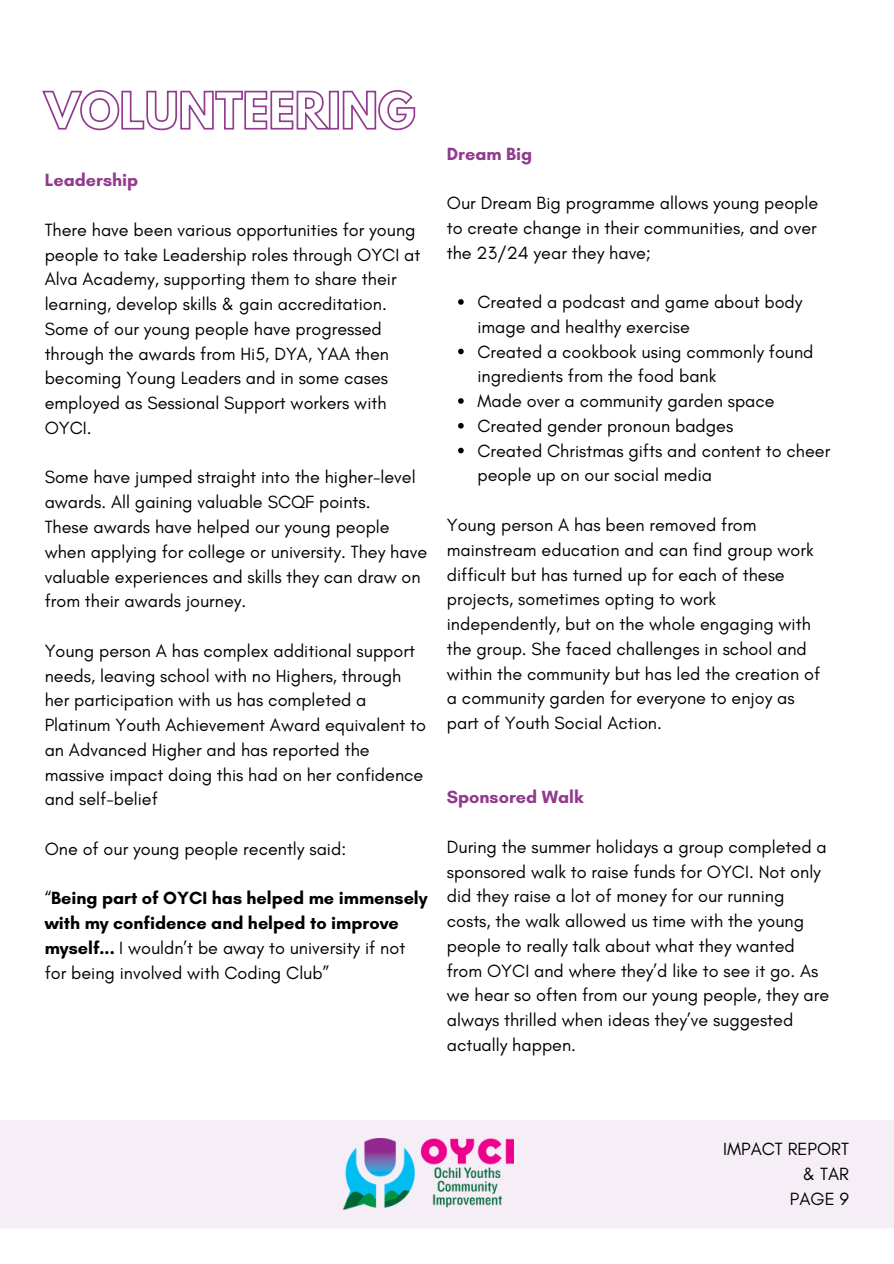
<style>
.page{position:relative;width:894px;height:1264px;background:#fff}
.page>*{position:absolute;margin:0;border:0;box-sizing:border-box;transform-origin:0 0}
.t1{font:18px/24.8px "Glacial Indifference";color:#000}
.t2{font:700 18px/24.8px "Glacial Indifference";color:#000}
.t3{font:700 18px "Glacial Indifference";color:#913a8e}
.s1{font-weight:400}
</style>
<div class="page">
<svg style="left:42px;top:90px;width:374px;height:41px"></svg>
<div style="left:0;top:1120px;width:893px;height:108px;background:#f6eef6"></div>
<img style="left:343px;top:1138px;width:170px;height:71px">
<svg style="left:458px;top:299px;width:5px;height:6px"></svg>
<svg style="left:458px;top:348px;width:5px;height:6px"></svg>
<svg style="left:458px;top:398px;width:5px;height:6px"></svg>
<svg style="left:458px;top:423px;width:5px;height:5px"></svg>
<svg style="left:458px;top:447px;width:5px;height:6px"></svg>
<p class="t3" style="left:45px;top:169px;width:95px">Leadership</p>
<p class="t1" style="left:45px;top:217px;width:377px">There have been various opportunities for young people to take Leadership roles through OYCI at Alva Academy, supporting them to share their learning, develop skills &amp; gain accreditation.<br>Some of our young people have progressed through the awards from Hi5, DYA, YAA then becoming Young Leaders and in some cases employed as Sessional Support workers with OYCI.</p>
<p class="t1" style="left:45px;top:465px;width:372px">Some have jumped straight into the higher-level awards. All gaining valuable SCQF points.</p>
<p class="t1" style="left:45px;top:514px;width:384px">These awards have helped our young people when applying for college or university. They have valuable experiences and skills they can draw on from their awards journey.</p>
<p class="t1" style="left:45px;top:638px;width:383px">Young person A has complex additional support needs, leaving school with no Highers, through her participation with us has completed a Platinum Youth Achievement Award equivalent to an Advanced Higher and has reported the massive impact doing this had on her confidence and self-belief</p>
<h3 class="t1" style="left:45px;top:836px;width:303px">One of our young people recently said:</h3>
<p class="t2" style="left:45px;top:885px;width:384px"><span class="s1">“</span>Being part of OYCI has helped me immensely with my confidence and helped to improve myself... <span class="s1">I wouldn’t be away to university if not for being involved with Coding Club”</span></p>
<p class="t3" style="left:446px;top:142px;width:87px">Dream Big</p>
<p class="t1" style="left:446px;top:190px;width:373px;text-align:justify">Our Dream Big programme allows young people to create change in their communities, and over the 23/24 year they have;</p>
<p class="t1" style="left:477px;top:289px;width:326px">Created a podcast and game about body image and healthy exercise</p>
<p class="t1" style="left:477px;top:339px;width:337px">Created a cookbook using commonly found ingredients from the food bank</p>
<p class="t1" style="left:477px;top:388px;width:299px">Made over a community garden space</p>
<p class="t1" style="left:477px;top:413px;width:257px">Created gender pronoun badges</p>
<h3 class="t1" style="left:477px;top:438px;width:354px">Created Christmas gifts and content to cheer people up on our social media</h3>
<p class="t1" style="left:446px;top:512px;width:375px">Young person A has been removed from mainstream education and can find group work difficult but has turned up for each of these projects, sometimes opting to work independently, but on the whole engaging with the group. She faced challenges in school and within the community but has led the creation of a community garden for everyone to enjoy as part of Youth Social Action.</p>
<p class="t3" style="left:446px;top:786px;width:138px">Sponsored Walk</p>
<h2 class="t1" style="left:446px;top:834px;width:384px">During the summer holidays a group completed a sponsored walk to raise funds for OYCI. Not only did they raise a lot of money for our running costs, the walk allowed us time with the young people to really talk about what they wanted from OYCI and where they’d like to see it go. As we hear so often from our young people, they are always thrilled when ideas they’ve suggested actually happen.</h2>
<p class="t1" style="left:722px;top:1136px;width:127px;text-align:right">IMPACT REPORT &amp; TAR<br>PAGE 9</p>
</div>
